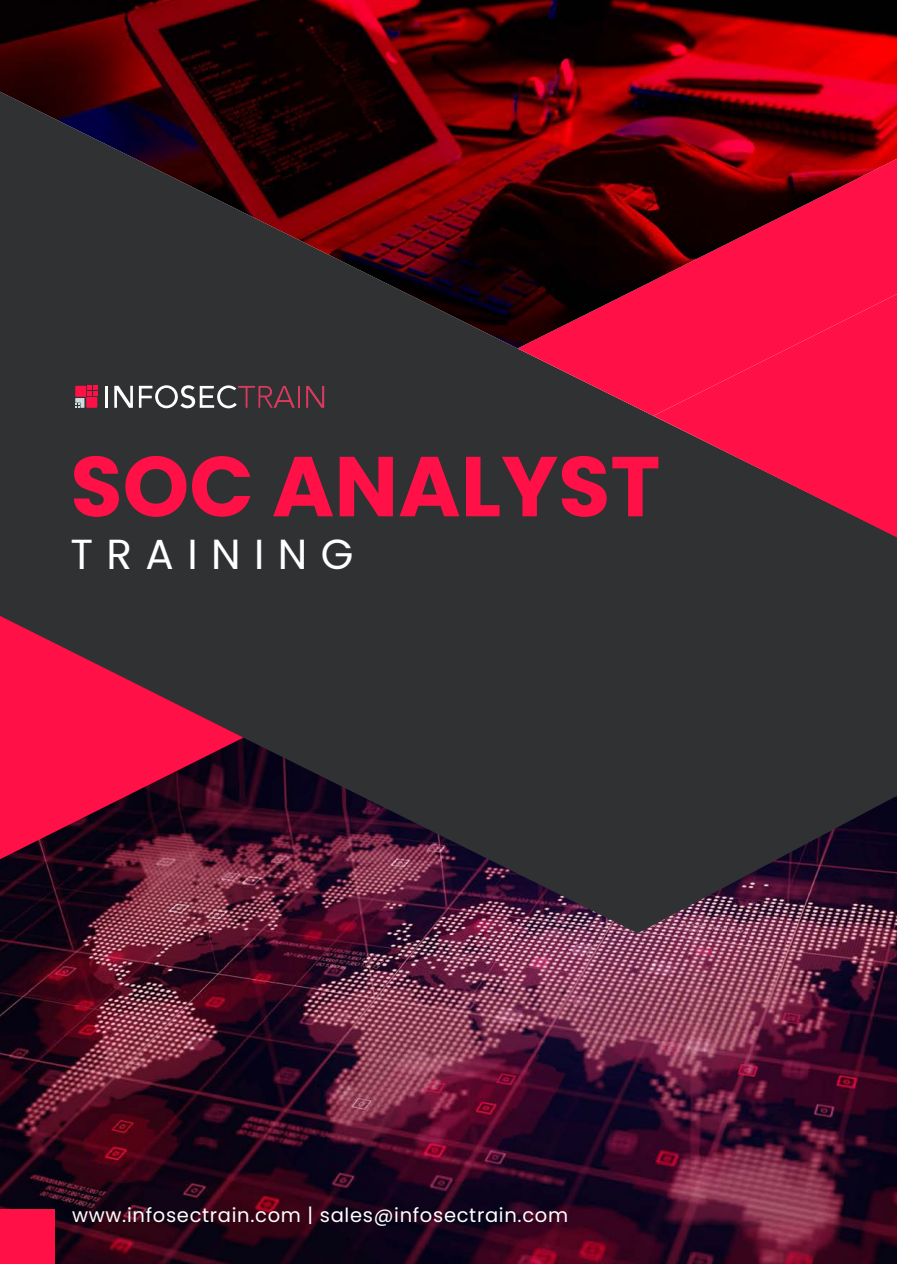
<style>
.page{position:relative;width:897px;height:1264px;background:#fff}
.page>*{position:absolute;margin:0;border:0;box-sizing:border-box;transform-origin:0 0}
.t1{font:700 84.75px "Poppins";color:#ff1046}
.t2{font:42px "Poppins";letter-spacing:.32em;color:#fff}
.t3{font:19.5px "Poppins";letter-spacing:.035em;color:#fff}
</style>
<div class="page">
<img style="left:0;top:933px;width:896px;height:330px">
<svg style="left:0;top:348px;width:896px;height:585px;background:#342d33"></svg>
<svg style="left:653px;top:440px;width:243px;height:97px;background:#82243b"></svg>
<svg style="left:517px;top:348px;width:379px;height:92px;background:#cc1841"></svg>
<svg style="left:0;top:616px;width:243px;height:243px;background:#961636"></svg>
<img style="left:0;top:0;width:896px;height:348px">
<hr style="left:106px;top:386px;width:2px;height:22px;background:#fff">
<svg style="left:114px;top:386px;width:19px;height:22px"></svg>
<svg style="left:139px;top:385px;width:156px;height:24px;background:#63585d"></svg>
<hr style="left:298px;top:386px;width:2px;height:22px;background:#da3a5e">
<svg style="left:306px;top:386px;width:18px;height:22px"></svg>
<svg style="left:75px;top:386px;width:22px;height:22px"></svg>
<div style="left:0;top:1209px;width:54px;height:54px;background:#ff1046"></div>
<h1 class="t1" style="left:70px;top:437px;width:591px">SOC ANALYST</h1>
<h2 class="t2" style="left:70px;top:529px;width:285px">TRAINING</h2>
<p class="t3" style="left:72px;top:1203px;width:497px">www.infosectrain.com | sales@infosectrain.com</p>
</div>
